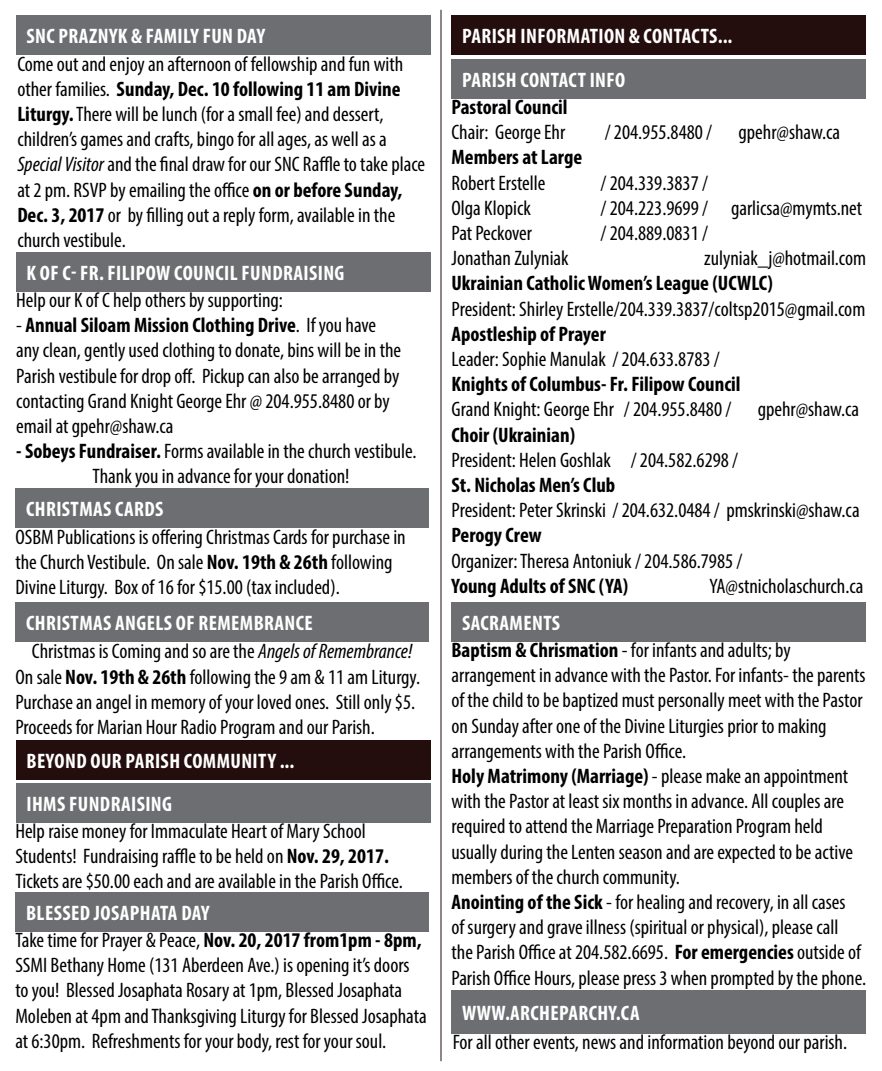
<style>
.page{position:relative;width:882px;height:1071px;background:#fff}
.page>*{position:absolute;margin:0;border:0;box-sizing:border-box;transform-origin:0 0}
.t1{font:condensed 21px/25.2px "Myriad Pro";color:#000}
.t2{font:700 condensed 21px/43.6px "Myriad Pro";letter-spacing:.02em;color:#fff}
.t3{font:700 condensed 21px "Myriad Pro";color:#000}
.s1{font-weight:700}
.s2{font-style:italic}
.s3{font-weight:400;color:#000}
.s4{font-weight:400;font-style:italic;color:#000}
.s5{font-weight:700;color:#fff}
</style>
<div class="page">
<div style="left:452px;top:16px;width:414px;height:39px;background:#240d0d"></div>
<div style="left:452px;top:59px;width:414px;height:39px;background:#6d6e71"></div>
<div style="left:452px;top:602px;width:414px;height:39px;background:#6d6e71"></div>
<hr style="left:441px;top:10px;width:1px;height:1051px;background:#240d0d">
<div style="left:452px;top:990px;width:414px;height:43px;background:#6d6e71"></div>
<div style="left:16px;top:783px;width:414px;height:39px;background:#6d6e71"></div>
<div style="left:16px;top:16px;width:414px;height:39px;background:#6d6e71"></div>
<div style="left:15px;top:603px;width:414px;height:39px;background:#6d6e71"></div>
<div style="left:15px;top:489px;width:414px;height:39px;background:#6d6e71"></div>
<div style="left:16px;top:252px;width:414px;height:39px;background:#6d6e71"></div>
<div style="left:16px;top:740px;width:414px;height:39px;background:#240d0d"></div>
<div style="left:15px;top:892px;width:414px;height:39px;background:#6d6e71"></div>
<p class="t2" style="left:26px;top:14px;width:240px">SNC PRAZNYK &amp; FAMILY FUN DAY</p>
<p class="t1" style="left:17px;top:51px;width:409px">Come out and enjoy an afternoon of fellowship and fun with other families. <span class="s1">Sunday, Dec. 10 following 11 am Divine Liturgy.</span> There will be lunch (for a small fee) and dessert, children’s games and crafts, bingo for all ages, as well as a <span class="s2">Special Visitor</span> and the final draw for our SNC Raffle to take place at 2 pm. RSVP by emailing the office <span class="s1">on or before Sunday, Dec. 3, 2017</span> or by filling out a reply form, available in the church vestibule.</p>
<p class="t2" style="left:26px;top:250px;width:320px">K OF C- FR. FILIPOW COUNCIL FUNDRAISING</p>
<p class="t1" style="left:16px;top:287px;width:268px">Help our K of C help others by supporting:</p>
<p class="t1" style="left:16px;top:312px;width:386px">- <span class="s1">Annual Siloam Mission Clothing Drive</span>. If you have any clean, gently used clothing to donate, bins will be in the Parish vestibule for drop off. Pickup can also be arranged by contacting Grand Knight George Ehr @ 204.955.8480 or by email at gpehr@shaw.ca</p>
<p class="t1" style="left:16px;top:438px;width:402px;text-align:center"><span class="s1">- Sobeys Fundraiser.</span> Forms available in the church vestibule.<br>Thank you in advance for your donation!</p>
<p class="t2" style="left:26px;top:487px;width:139px">CHRISTMAS CARDS</p>
<p class="t1" style="left:15px;top:524px;width:392px">OSBM Publications is offering Christmas Cards for purchase in the Church Vestibule. On sale <span class="s1">Nov. 19th &amp; 26th</span> following<br>Divine Liturgy. Box of 16 for $15.00 (tax included).</p>
<p class="t2" style="left:26px;top:609px;width:388px;line-height:28px">CHRISTMAS ANGELS OF REMEMBRANCE<br><span class="s3">Christmas is Coming and so are the</span> <span class="s4">Angels of Remembrance!</span></p>
<p class="t1" style="left:15px;top:664px;width:406px">On sale <span class="s1">Nov. 19th &amp; 26th</span> following the 9 am &amp; 11 am Liturgy.<br>Purchase an angel in memory of your loved ones. Still only $5.<br>Proceeds for Marian Hour Radio Program and our Parish.</p>
<p class="t2" style="left:26px;top:739px;width:269px">BEYOND OUR PARISH COMMUNITY ...</p>
<p class="t2" style="left:26px;top:781px;width:147px">IHMS FUNDRAISING</p>
<p class="t1" style="left:15px;top:818px;width:389px">Help raise money for Immaculate Heart of Mary School<br>Students! Fundraising raffle to be held on <span class="s1">Nov. 29, 2017.<br></span>Tickets are $50.00 each and are available in the Parish Office.</p>
<p class="t1" style="left:15px;top:899px;width:408px;line-height:27.3px;text-indent:11px"><span class="s5">BLESSED JOSAPHATA DAY<br></span>Take time for Prayer &amp; Peace, <span class="s1">Nov. 20, 2017 from1pm - 8pm,</span></p>
<p class="t1" style="left:15px;top:952px;width:413px">SSMI Bethany Home (131 Aberdeen Ave.) is opening it’s doors to you! Blessed Josaphata Rosary at 1pm, Blessed Josaphata Moleben at 4pm and Thanksgiving Liturgy for Blessed Josaphata at 6:30pm. Refreshments for your body, rest for your soul.</p>
<p class="t2" style="left:462px;top:14px;width:272px">PARISH INFORMATION &amp; CONTACTS...<br>PARISH CONTACT INFO</p>
<p class="t3" style="left:451px;top:94px;width:118px">Pastoral Council</p>
<p class="t1" style="left:451px;top:119px;width:115px">Chair: George Ehr</p>
<p class="t1" style="left:605px;top:119px;width:109px">/ 204.955.8480 /</p>
<p class="t1" style="left:739px;top:119px;width:103px">gpehr@shaw.ca</p>
<p class="t3" style="left:451px;top:144px;width:132px">Members at Large</p>
<p class="t1" style="left:451px;top:170px;width:96px">Robert Erstelle</p>
<p class="t1" style="left:601px;top:170px;width:109px">/ 204.339.3837 /</p>
<p class="t1" style="left:451px;top:195px;width:81px">Olga Klopick</p>
<p class="t1" style="left:601px;top:195px;width:263px">/ 204.223.9699 / garlicsa@mymts.net</p>
<p class="t1" style="left:451px;top:220px;width:82px">Pat Peckover</p>
<p class="t1" style="left:601px;top:220px;width:109px">/ 204.889.0831 /</p>
<p class="t1" style="left:451px;top:245px;width:119px">Jonathan Zulyniak</p>
<p class="t1" style="left:704px;top:245px;width:164px">zulyniak_j@hotmail.com</p>
<p class="t3" style="left:451px;top:270px;width:323px">Ukrainian Catholic Women’s League (UCWLC)</p>
<p class="t1" style="left:451px;top:296px;width:415px">President: Shirley Erstelle/204.339.3837/coltsp2015@gmail.com</p>
<p class="t3" style="left:451px;top:321px;width:156px">Apostleship of Prayer</p>
<p class="t1" style="left:451px;top:346px;width:270px">Leader: Sophie Manulak / 204.633.8783 /</p>
<p class="t3" style="left:451px;top:371px;width:291px">Knights of Columbus- Fr. Filipow Council</p>
<p class="t1" style="left:451px;top:397px;width:281px">Grand Knight: George Ehr / 204.955.8480 /</p>
<p class="t1" style="left:758px;top:397px;width:103px">gpehr@shaw.ca</p>
<p class="t3" style="left:451px;top:421px;width:125px">Choir (Ukrainian)</p>
<p class="t1" style="left:451px;top:447px;width:288px">President: Helen Goshlak / 204.582.6298 /</p>
<p class="t3" style="left:451px;top:472px;width:165px">St. Nicholas Men’s Club</p>
<p class="t1" style="left:451px;top:497px;width:410px">President: Peter Skrinski / 204.632.0484 / pmskrinski@shaw.ca</p>
<p class="t3" style="left:451px;top:522px;width:92px">Perogy Crew</p>
<p class="t1" style="left:451px;top:548px;width:292px">Organizer: Theresa Antoniuk / 204.586.7985 /</p>
<p class="t3" style="left:451px;top:573px;width:178px">Young Adults of SNC (YA)</p>
<p class="t1" style="left:710px;top:573px;width:155px">YA@stnicholaschurch.ca</p>
<p class="t1" style="left:451px;top:609px;width:341px;line-height:27.3px;text-indent:11px"><span class="s5">SACRAMENTS<br></span><span class="s1">Baptism &amp; Chrismation</span> - for infants and adults; by</p>
<p class="t1" style="left:451px;top:662px;width:416px">arrangement in advance with the Pastor. For infants- the parents of the child to be baptized must personally meet with the Pastor on Sunday after one of the Divine Liturgies prior to making arrangements with the Parish Office.<br><span class="s1">Holy Matrimony (Marriage)</span> - please make an appointment with the Pastor at least six months in advance. All couples are required to attend the Marriage Preparation Program held usually during the Lenten season and are expected to be active members of the church community.<br><span class="s1">Anointing of the Sick</span> - for healing and recovery, in all cases<br>of surgery and grave illness (spiritual or physical), please call<br>the Parish Office at 204.582.6695. <span class="s1">For emergencies</span> outside of Parish Office Hours, please press 3 when prompted by the phone.</p>
<p class="t2" style="left:462px;top:990px;width:179px">WWW.ARCHEPARCHY.CA</p>
<p class="t1" style="left:453px;top:1029px;width:396px">For all other events, news and information beyond our parish.</p>
</div>
